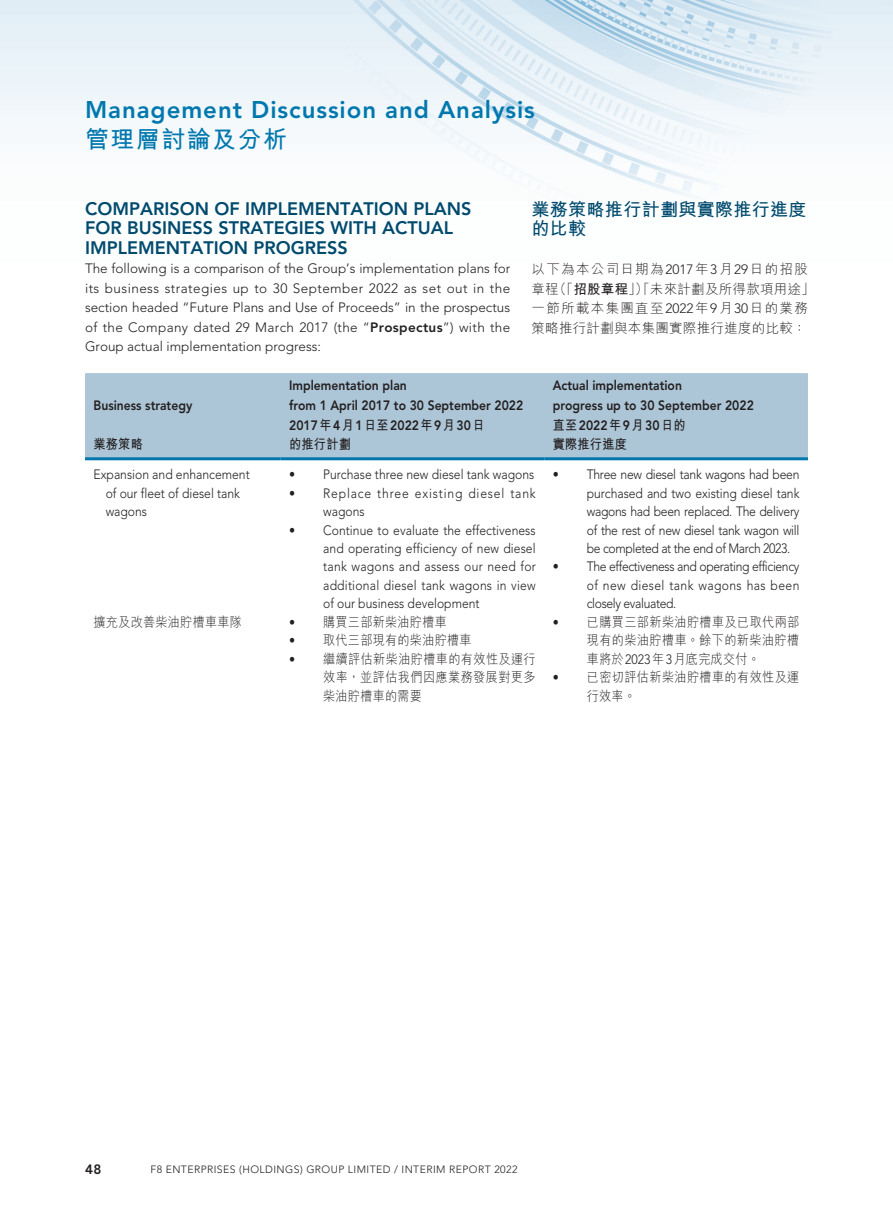
<style>
.page{position:relative;width:893px;height:1212px;background:#fff}
.page>*{position:absolute;margin:0;border:0;box-sizing:border-box;transform-origin:0 0}
.t1{font:800 24px "Avenir LT Std";letter-spacing:.04em;color:#0078ae}
.t2{font:700 24px "M Hei HK";letter-spacing:.06em;color:#0078ae}
._01_H1_E{font:800 18px/19.5px "Avenir LT Std";color:#004a6e}
._001_H1_C{font:700 18px "M Hei HK";letter-spacing:.02em;color:#004a6e}
._50_Table_txt{font:300 13.5px/18.3px "Avenir LT Std";color:#231f20;text-align:justify;scale:.9 1}
._00_txt_E{font:300 13.5px/19.5px "Avenir LT Std";color:#231f20;text-align:justify}
._50_Table_txt-2{font:300 13.5px/18.3px "M Hei HK";letter-spacing:.03em;color:#231f20;text-align:justify;scale:.9 1}
._50_Table_txt-3{font:800 13.5px "Avenir LT Std";color:#231f20;scale:.9 1}
._000_txt_C{font:300 13.5px/19.5px "M Hei HK";letter-spacing:.02em;color:#231f20}
._50_Table_txt-4{font:300 13.5px/18.3px "Avenir LT Std";letter-spacing:.07em;color:#231f20;scale:.9 1}
._50_Table_txt-5{font:700 13.5px "M Hei HK";letter-spacing:.02em;color:#231f20;scale:.9 1}
._50_Table_txt-6{font:800 13.5px "Avenir LT Std";color:#231f20}
.t3{font:300 10.5px "Avenir LT Std";letter-spacing:.04em;color:#231f20}
.s1{font-weight:800}
.s2{font-family:"Avenir LT Std"}
.s3{font-weight:700}
.s4{font-family:"M Hei HK";font-weight:700}
</style>
<div class="page">
<img style="left:0;top:0;width:893px;height:461px">
<div style="left:85px;top:373px;width:723px;height:84px;background:#adc6d7"></div>
<hr style="left:85px;top:457px;width:196px;height:3px;background:#0078ae">
<hr style="left:281px;top:457px;width:263px;height:3px;background:#0078ae">
<hr style="left:544px;top:457px;width:264px;height:3px;background:#0078ae">
<h1 class="t1" style="left:85px;top:95px;width:451px">Management Discussion and Analysis</h1>
<h1 class="t2" style="left:85px;top:121px;width:204px">管理層討論及分析</h1>
<p class="_01_H1_E" style="left:85px;top:199px;width:388px">COMPARISON OF IMPLEMENTATION PLANS<br>FOR BUSINESS STRATEGIES WITH ACTUAL<br>IMPLEMENTATION PROGRESS</p>
<p class="_00_txt_E" style="left:85px;top:259px;width:427px">The following is a comparison of the Group’s implementation plans for its business strategies up to 30 September 2022 as set out in the section headed “Future Plans and Use of Proceeds” in the prospectus of the Company dated 29 March 2017 (the “<span class="s1">Prospectus</span>”) with the Group actual implementation progress:</p>
<p class="_001_H1_C" style="left:531px;top:196px;width:277px">業務策略推行計劃與實際推行進度</p>
<p class="_001_H1_C" style="left:531px;top:216px;width:56px">的比較</p>
<p class="_000_txt_C" style="left:531px;top:260px;width:285px">以下為本公司日期為<span class="s2">2017</span>年<span class="s2">3</span>月<span class="s2">29</span>日的招股章程（「<span class="s3">招股章程</span>」）「未來計劃及所得款項用途」一節所載本集團直至<span class="s2">2022</span>年<span class="s2">9</span>月<span class="s2">30</span>日的業務策略推行計劃與本集團實際推行進度的比較：</p>
<p class="_50_Table_txt-3" style="left:94px;top:397px;width:111px">Business strategy</p>
<p class="_50_Table_txt-5" style="left:94px;top:435px;width:56px">業務策略</p>
<p class="_50_Table_txt-3" style="left:289px;top:378px;width:132px">Implementation plan</p>
<p class="_50_Table_txt-3" style="left:289px;top:397px;width:262px">from 1 April 2017 to 30 September 2022</p>
<p class="_50_Table_txt-3" style="left:289px;top:417px;width:219px">2017<span class="s4">年</span>4<span class="s4">月</span>1<span class="s4">日至</span>2022<span class="s4">年</span>9<span class="s4">月</span>30<span class="s4">日</span></p>
<p class="_50_Table_txt-5" style="left:289px;top:435px;width:70px">的推行計劃</p>
<p class="_50_Table_txt-3" style="left:553px;top:378px;width:145px">Actual implementation</p>
<p class="_50_Table_txt-3" style="left:553px;top:397px;width:225px">progress up to 30 September 2022</p>
<p class="_50_Table_txt-3" style="left:553px;top:417px;width:149px"><span class="s4">直至</span>2022<span class="s4">年</span>9<span class="s4">月</span>30<span class="s4">日的</span></p>
<p class="_50_Table_txt-5" style="left:553px;top:435px;width:84px">實際推行進度</p>
<p class="_50_Table_txt" style="left:94px;top:466px;width:175px">Expansion and enhancement</p>
<p class="_50_Table_txt" style="left:106px;top:484px;width:151px">of our fleet of diesel tank</p>
<p class="_50_Table_txt" style="left:106px;top:502px;width:48px">wagons</p>
<p class="_50_Table_txt" style="left:289px;top:466px;width:274px">• Purchase three new diesel tank wagons</p>
<p class="_50_Table_txt-4" style="left:323px;top:484px;width:238px;text-indent:-34px">• Replace three existing diesel tank wagons</p>
<p class="_50_Table_txt" style="left:323px;top:521px;width:238px;text-indent:-34px">• Continue to evaluate the effectiveness and operating efficiency of new diesel tank wagons and assess our need for additional diesel tank wagons in view of our business development</p>
<p class="_50_Table_txt-2" style="left:94px;top:613px;width:166px">擴充及改善柴油貯槽車車隊</p>
<p class="_50_Table_txt-2" style="left:289px;top:613px;width:177px"><span class="s2">•</span> 購買三部新柴油貯槽車</p>
<p class="_50_Table_txt-2" style="left:289px;top:631px;width:204px"><span class="s2">•</span> 取代三部現有的柴油貯槽車</p>
<p class="_50_Table_txt-2" style="left:323px;top:649px;width:238px;text-indent:-34px"><span class="s2">•</span> 繼續評估新柴油貯槽車的有效性及運行效率，並評估我們因應業務發展對更多柴油貯槽車的需要</p>
<p class="_50_Table_txt" style="left:587px;top:466px;width:238px;text-indent:-34px">• Three new diesel tank wagons had been purchased and two existing diesel tank wagons had been replaced. The delivery of the rest of new diesel tank wagon will be completed at the end of March 2023.</p>
<p class="_50_Table_txt" style="left:587px;top:557px;width:238px;text-indent:-34px">• The effectiveness and operating efficiency of new diesel tank wagons has been closely evaluated.</p>
<p class="_50_Table_txt-2" style="left:587px;top:613px;width:238px;text-indent:-34px"><span class="s2">•</span> 已購買三部新柴油貯槽車及已取代兩部現有的柴油貯槽車。餘下的新柴油貯槽車將於<span class="s2">2023</span>年<span class="s2">3</span>月底完成交付。</p>
<p class="_50_Table_txt-2" style="left:587px;top:668px;width:238px;text-indent:-34px"><span class="s2">•</span> 已密切評估新柴油貯槽車的有效性及運行效率。</p>
<p class="_50_Table_txt-6" style="left:85px;top:1161px;width:18px">48</p>
<p class="t3" style="left:150px;top:1163px;width:368px">F8 ENTERPRISES (HOLDINGS) GROUP LIMITED / INTERIM REPORT 2022</p>
</div>
